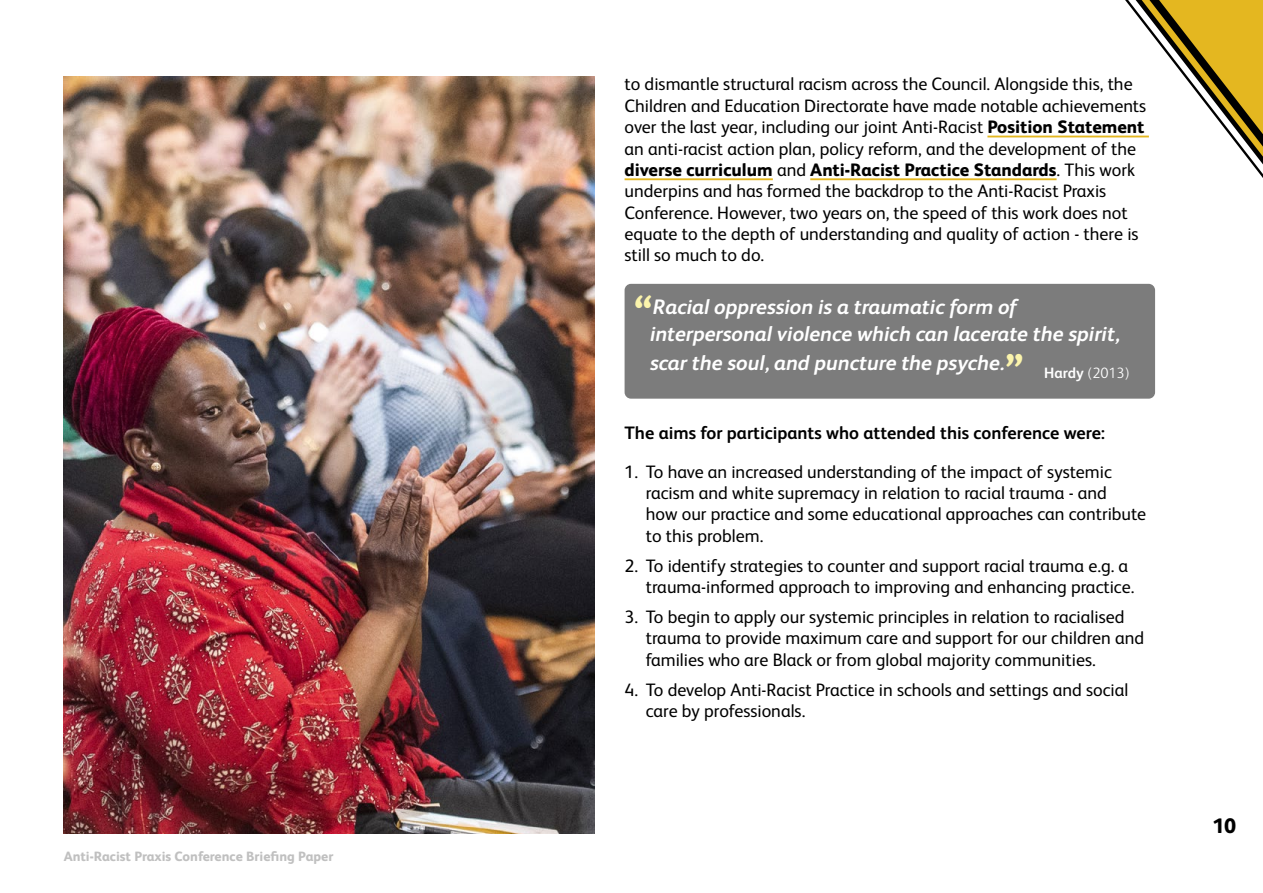
<style>
.page{position:relative;width:1263px;height:893px;background:#fff}
.page>*{position:absolute;margin:0;border:0;box-sizing:border-box;transform-origin:0 0}
.t1{font:italic 700 21px/27.8px "FS Albert";color:#fff}
.t2{font:800 21px "FS Albert";color:#000}
.t3{font:18px/21.3px "FS Albert";color:#000}
.t4{font:700 18px "FS Albert";color:#000}
.t5{font:300 15px "FS Albert";color:#fff}
.t6{font:800 13.5px "FS Albert";color:#c0c0c0}
.s1{font-weight:800}
.s2{font-weight:800;font-style:normal;font-size:42px;color:#fbf4ac}
.s3{font-weight:700}
</style>
<div class="page">
<svg style="left:1094px;top:0;width:169px;height:178px"></svg>
<div style="left:625px;top:284px;width:530px;height:115px;background:#7c7c7c;border-radius:6px"></div>
<hr style="left:987px;top:136px;width:162px;height:1px;background:#e4b720">
<hr style="left:625px;top:178px;width:148px;height:2px;background:#e4b720">
<hr style="left:810px;top:178px;width:246px;height:2px;background:#e4b720">
<img style="left:64px;top:77px;width:530px;height:756px">
<p class="t6" style="left:64px;top:846px;width:271px">Anti-Racist Praxis Conference Briefing Paper</p>
<p class="t3" style="left:625px;top:73px;width:523px">to dismantle structural racism across the Council. Alongside this, the Children and Education Directorate have made notable achievements over the last year, including our joint Anti-Racist <span class="s1">Position Statement </span>an anti-racist action plan, policy reform, and the development of the <span class="s1">diverse curriculum</span> and <span class="s1">Anti-Racist Practice Standards</span>. This work underpins and has formed the backdrop to the Anti-Racist Praxis Conference. However, two years on, the speed of this work does not equate to the depth of understanding and quality of action - there is still so much to do.</p>
<p class="t1" style="left:650px;top:292px;width:471px;text-indent:-17px"><span class="s2">“</span>Racial oppression is a traumatic form of interpersonal violence which can lacerate the spirit, scar the soul, and puncture the psyche.<span class="s2">”</span></p>
<p class="t5" style="left:1044px;top:363px;width:87px"><span class="s3">Hardy</span> (2013)</p>
<p class="t4" style="left:625px;top:421px;width:482px">The aims for participants who attended this conference were:</p>
<p class="t3" style="left:646px;top:460px;width:502px;text-indent:-21px">1. To have an increased understanding of the impact of systemic racism and white supremacy in relation to racial trauma - and<br>how our practice and some educational approaches can contribute to this problem.</p>
<p class="t3" style="left:646px;top:554px;width:490px;text-indent:-21px">2. To identify strategies to counter and support racial trauma e.g. a trauma-informed approach to improving and enhancing practice.</p>
<p class="t3" style="left:646px;top:605px;width:500px;text-indent:-21px">3. To begin to apply our systemic principles in relation to racialised trauma to provide maximum care and support for our children and families who are Black or from global majority communities.</p>
<p class="t3" style="left:646px;top:678px;width:484px;text-indent:-21px">4. To develop Anti-Racist Practice in schools and settings and social care by professionals.</p>
<p class="t2" style="left:1212px;top:810px;width:25px">10</p>
</div>
